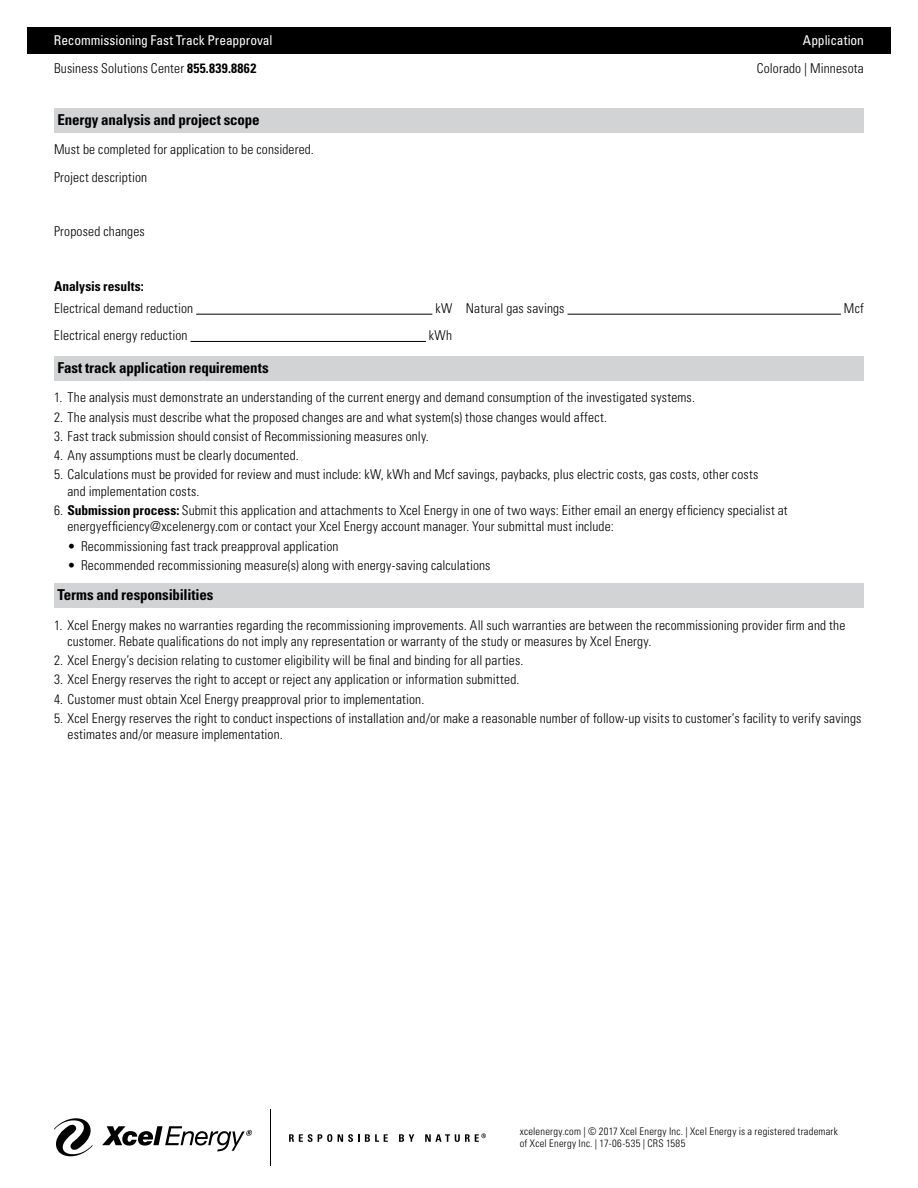
<style>
.page{position:relative;width:918px;height:1188px;background:#fff}
.page>*{position:absolute;margin:0;border:0;box-sizing:border-box;transform-origin:0 0}
._1606_Section_Header{font:700 condensed 15px "Univers LT Std";letter-spacing:-.01em;color:#000}
._1606_Bullet{font:300 condensed 13.5px/16.5px "Univers LT Std";letter-spacing:.01em;color:#000}
._1606_Response_Halve{font:300 condensed 13.5px "Univers LT Std";letter-spacing:.015em;color:#000}
._1606_Text{font:300 condensed 13.5px "Univers LT Std";letter-spacing:.01em;color:#000}
._1606_Text-2{font:condensed 13.5px "Univers LT Std";letter-spacing:-.005em;color:#fff}
._1606_Subhead_In_Tex{font:700 condensed 13.5px "Univers LT Std";letter-spacing:-.005em;color:#000}
._1606_Copyright{font:300 condensed 10.5px/11.6px "Univers LT Std";letter-spacing:.025em;color:#000}
.s1{font-weight:700}
</style>
<div class="page">
<svg style="left:54px;top:1118px;width:39px;height:39px"></svg>
<svg style="left:102px;top:1126px;width:150px;height:25px"></svg>
<hr style="left:270px;top:1109px;width:1px;height:57px;background:#000">
<svg style="left:289px;top:1134px;width:43px;height:8px"></svg>
<svg style="left:338px;top:1134px;width:50px;height:8px"></svg>
<svg style="left:399px;top:1134px;width:15px;height:8px"></svg>
<svg style="left:425px;top:1133px;width:61px;height:9px"></svg>
<div style="left:27px;top:27px;width:864px;height:27px;background:#000"></div>
<hr style="left:196px;top:314px;width:236px;height:1px;background:#000">
<hr style="left:568px;top:314px;width:273px;height:1px;background:#000">
<hr style="left:191px;top:341px;width:235px;height:1px;background:#000">
<div style="left:54px;top:108px;width:810px;height:24px;background:#d1d3d4"></div>
<div style="left:54px;top:356px;width:810px;height:25px;background:#d1d3d4"></div>
<div style="left:54px;top:583px;width:810px;height:25px;background:#d1d3d4"></div>
<p class="_1606_Text-2" style="left:54px;top:32px;width:220px">Recommissioning Fast Track Preapproval</p>
<p class="_1606_Bullet" style="left:54px;top:60px;width:204px">Business Solutions Center <span class="s1">855.839.8862</span></p>
<p class="_1606_Section_Header" style="left:57px;top:110px;width:204px">Energy analysis and project scope</p>
<p class="_1606_Text" style="left:54px;top:141px;width:261px">Must be completed for application to be considered.</p>
<p class="_1606_Response_Halve" style="left:54px;top:169px;width:95px">Project description</p>
<p class="_1606_Response_Halve" style="left:54px;top:223px;width:92px">Proposed changes</p>
<p class="_1606_Text-2" style="left:803px;top:32px;width:63px">Application</p>
<p class="_1606_Text" style="left:757px;top:60px;width:109px">Colorado | Minnesota</p>
<p class="_1606_Subhead_In_Tex" style="left:54px;top:278px;width:91px">Analysis results:</p>
<p class="_1606_Response_Halve" style="left:54px;top:300px;width:141px">Electrical demand reduction</p>
<p class="_1606_Response_Halve" style="left:435px;top:300px;width:131px">kW Natural gas savings</p>
<p class="_1606_Response_Halve" style="left:844px;top:300px;width:22px">Mcf</p>
<p class="_1606_Response_Halve" style="left:54px;top:327px;width:135px">Electrical energy reduction</p>
<p class="_1606_Response_Halve" style="left:429px;top:327px;width:25px">kWh</p>
<p class="_1606_Section_Header" style="left:57px;top:358px;width:213px">Fast track application requirements</p>
<p class="_1606_Bullet" style="left:54px;top:389px;width:643px">1. The analysis must demonstrate an understanding of the current energy and demand consumption of the investigated systems.</p>
<p class="_1606_Bullet" style="left:54px;top:409px;width:555px">2. The analysis must describe what the proposed changes are and what system(s) those changes would affect.</p>
<p class="_1606_Bullet" style="left:54px;top:428px;width:376px">3. Fast track submission should consist of Recommissioning measures only.</p>
<p class="_1606_Bullet" style="left:54px;top:447px;width:246px">4. Any assumptions must be clearly documented.</p>
<p class="_1606_Bullet" style="left:68px;top:466px;width:692px;text-indent:-14px">5. Calculations must be provided for review and must include: kW, kWh and Mcf savings, paybacks, plus electric costs, gas costs, other costs and implementation costs.</p>
<p class="_1606_Bullet" style="left:68px;top:502px;width:722px;text-indent:-14px">6. <span class="s1">Submission process:</span> Submit this application and attachments to Xcel Energy in one of two ways: Either email an energy efficiency specialist at energyefficiency@xcelenergy.com or contact your Xcel Energy account manager. Your submittal must include:</p>
<p class="_1606_Bullet" style="left:68px;top:538px;width:273px">• Recommissioning fast track preapproval application</p>
<p class="_1606_Bullet" style="left:68px;top:557px;width:425px">• Recommended recommissioning measure(s) along with energy-saving calculations</p>
<p class="_1606_Section_Header" style="left:57px;top:586px;width:158px">Terms and responsibilities</p>
<p class="_1606_Bullet" style="left:68px;top:617px;width:779px;text-indent:-14px">1. Xcel Energy makes no warranties regarding the recommissioning improvements. All such warranties are between the recommissioning provider firm and the customer. Rebate qualifications do not imply any representation or warranty of the study or measures by Xcel Energy.</p>
<p class="_1606_Bullet" style="left:54px;top:652px;width:471px">2. Xcel Energy’s decision relating to customer eligibility will be final and binding for all parties.</p>
<p class="_1606_Bullet" style="left:54px;top:671px;width:467px">3. Xcel Energy reserves the right to accept or reject any application or information submitted.</p>
<p class="_1606_Bullet" style="left:54px;top:691px;width:372px">4. Customer must obtain Xcel Energy preapproval prior to implementation.</p>
<p class="_1606_Bullet" style="left:68px;top:710px;width:795px;text-indent:-14px">5. Xcel Energy reserves the right to conduct inspections of installation and/or make a reasonable number of follow-up visits to customer’s facility to verify savings estimates and/or measure implementation.</p>
<p class="_1606_Copyright" style="left:520px;top:1126px;width:320px">xcelenergy.com | © 2017 Xcel Energy Inc. | Xcel Energy is a registered trademark of Xcel Energy Inc. | 17-06-535 | CRS 1585</p>
</div>
